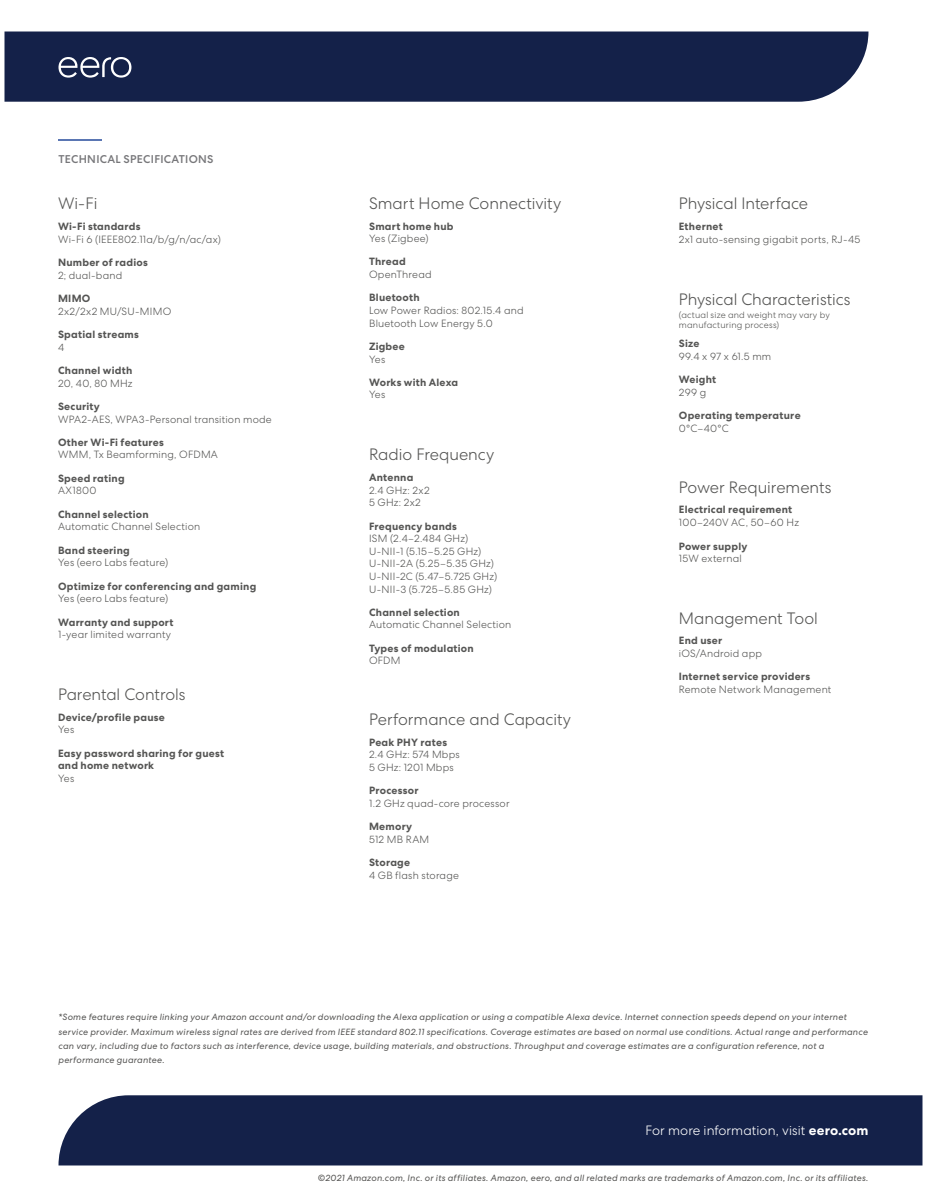
<style>
.page{position:relative;width:927px;height:1197px;background:#fff}
.page>*{position:absolute;margin:0;border:0;box-sizing:border-box;transform-origin:0 0}
.t1{font:300 16.5px "Centra No 2";color:#555554}
.t2{font:300 13.5px "Centra No 2";letter-spacing:.005em;color:#fff}
.t3{font:500 11.25px "Centra No 2";letter-spacing:.025em;color:#77777a}
.t4{font:300 10.5px/12.6px "Centra No 2";letter-spacing:.02em;color:#555554}
.t5{font:700 10.5px/12.6px "Centra No 2";letter-spacing:.02em;color:#555554}
.t6{font:italic 9px/14.2px "Centra No 2";letter-spacing:.02em;color:#565554}
.t7{font:300 9px/10.8px "Centra No 2";letter-spacing:.02em;color:#555554}
.s1{font-weight:700}
</style>
<div class="page">
<div style="left:4px;top:32px;width:864px;height:70px;background:#142149"></div>
<div style="left:58px;top:1095px;width:864px;height:71px;background:#142149"></div>
<svg style="left:59px;top:57px;width:72px;height:21px"></svg>
<hr style="left:58px;top:140px;width:44px;height:1px;background:#5a76b3">
<p class="t3" style="left:59px;top:153px;width:156px">TECHNICAL SPECIFICATIONS</p>
<h1 class="t1" style="left:58px;top:194px;width:41px">Wi-Fi</h1>
<p class="t5" style="left:58px;top:221px;width:84px">Wi-Fi standards</p>
<p class="t4" style="left:58px;top:233px;width:164px">Wi-Fi 6 (IEEE802.11a/b/g/n/ac/ax)</p>
<p class="t5" style="left:58px;top:256px;width:91px">Number of radios</p>
<p class="t4" style="left:58px;top:269px;width:66px">2; dual-band</p>
<p class="t5" style="left:58px;top:292px;width:34px">MIMO</p>
<p class="t4" style="left:58px;top:305px;width:115px">2x2/2x2 MU/SU-MIMO</p>
<p class="t5" style="left:58px;top:328px;width:82px">Spatial streams</p>
<p class="t4" style="left:58px;top:341px;width:8px">4</p>
<p class="t5" style="left:58px;top:364px;width:76px">Channel width</p>
<p class="t4" style="left:58px;top:377px;width:76px">20, 40, 80 MHz</p>
<p class="t5" style="left:58px;top:400px;width:43px">Security</p>
<p class="t4" style="left:58px;top:413px;width:215px">WPA2-AES, WPA3-Personal transition mode</p>
<p class="t5" style="left:58px;top:436px;width:107px">Other Wi-Fi features</p>
<p class="t4" style="left:58px;top:449px;width:161px">WMM, Tx Beamforming, OFDMA</p>
<p class="t5" style="left:58px;top:472px;width:68px">Speed rating</p>
<p class="t4" style="left:58px;top:485px;width:40px">AX1800</p>
<p class="t5" style="left:58px;top:508px;width:92px">Channel selection</p>
<p class="t4" style="left:58px;top:521px;width:144px">Automatic Channel Selection</p>
<p class="t5" style="left:58px;top:544px;width:73px">Band steering</p>
<p class="t4" style="left:58px;top:556px;width:112px">Yes (eero Labs feature)</p>
<p class="t5" style="left:58px;top:580px;width:200px">Optimize for conferencing and gaming</p>
<p class="t4" style="left:58px;top:592px;width:112px">Yes (eero Labs feature)</p>
<p class="t5" style="left:58px;top:616px;width:117px">Warranty and support</p>
<p class="t4" style="left:58px;top:628px;width:115px">1-year limited warranty</p>
<h1 class="t1" style="left:58px;top:685px;width:129px">Parental Controls</h1>
<p class="t5" style="left:58px;top:711px;width:108px">Device/profile pause</p>
<p class="t4" style="left:58px;top:723px;width:18px">Yes</p>
<p class="t5" style="left:58px;top:747px;width:168px">Easy password sharing for guest and home network</p>
<p class="t4" style="left:58px;top:772px;width:18px">Yes</p>
<h1 class="t1" style="left:369px;top:194px;width:194px">Smart Home Connectivity</h1>
<p class="t5" style="left:369px;top:220px;width:86px">Smart home hub</p>
<p class="t4" style="left:369px;top:232px;width:61px">Yes (Zigbee)</p>
<p class="t5" style="left:369px;top:256px;width:38px">Thread</p>
<p class="t4" style="left:369px;top:268px;width:64px">OpenThread</p>
<p class="t5" style="left:369px;top:292px;width:52px">Bluetooth</p>
<p class="t4" style="left:369px;top:304px;width:156px">Low Power Radios: 802.15.4 and<br>Bluetooth Low Energy 5.0</p>
<p class="t5" style="left:369px;top:340px;width:37px">Zigbee</p>
<p class="t4" style="left:369px;top:353px;width:18px">Yes</p>
<p class="t5" style="left:369px;top:376px;width:91px">Works with Alexa</p>
<p class="t4" style="left:369px;top:389px;width:18px">Yes</p>
<h1 class="t1" style="left:369px;top:445px;width:127px">Radio Frequency</h1>
<p class="t5" style="left:369px;top:471px;width:46px">Antenna</p>
<p class="t4" style="left:369px;top:484px;width:62px">2.4 GHz: 2x2<br>5 GHz: 2x2</p>
<p class="t5" style="left:369px;top:520px;width:89px">Frequency bands</p>
<p class="t4" style="left:369px;top:532px;width:130px">ISM (2.4–2.484 GHz)<br>U-NII-1 (5.15–5.25 GHz)<br>U-NII-2A (5.25–5.35 GHz)<br>U-NII-2C (5.47–5.725 GHz)<br>U-NII-3 (5.725–5.85 GHz)</p>
<p class="t5" style="left:369px;top:606px;width:92px">Channel selection</p>
<p class="t4" style="left:369px;top:618px;width:144px">Automatic Channel Selection</p>
<p class="t5" style="left:369px;top:642px;width:106px">Types of modulation</p>
<p class="t4" style="left:369px;top:654px;width:33px">OFDM</p>
<h1 class="t1" style="left:369px;top:710px;width:204px">Performance and Capacity</h1>
<p class="t5" style="left:369px;top:736px;width:80px">Peak PHY rates</p>
<p class="t4" style="left:369px;top:748px;width:92px">2.4 GHz: 574 Mbps<br>5 GHz: 1201 Mbps</p>
<p class="t5" style="left:369px;top:784px;width:51px">Processor</p>
<p class="t4" style="left:369px;top:797px;width:142px">1.2 GHz quad-core processor</p>
<p class="t5" style="left:369px;top:820px;width:45px">Memory</p>
<p class="t4" style="left:369px;top:833px;width:62px">512 MB RAM</p>
<p class="t5" style="left:369px;top:857px;width:43px">Storage</p>
<p class="t4" style="left:369px;top:869px;width:91px">4 GB flash storage</p>
<h1 class="t1" style="left:679px;top:194px;width:131px">Physical Interface</h1>
<p class="t5" style="left:679px;top:221px;width:45px">Ethernet</p>
<p class="t4" style="left:679px;top:233px;width:183px">2x1 auto-sensing gigabit ports, RJ-45</p>
<h1 class="t1" style="left:679px;top:289px;width:173px">Physical Characteristics</h1>
<p class="t7" style="left:679px;top:309px;width:153px">(actual size and weight may vary by manufacturing process)</p>
<p class="t5" style="left:679px;top:337px;width:22px">Size</p>
<p class="t4" style="left:679px;top:350px;width:94px">99.4 x 97 x 61.5 mm</p>
<p class="t5" style="left:679px;top:373px;width:39px">Weight</p>
<p class="t4" style="left:679px;top:386px;width:29px">299 g</p>
<p class="t5" style="left:679px;top:409px;width:123px">Operating temperature</p>
<p class="t4" style="left:679px;top:422px;width:51px">0°C–40°C</p>
<h1 class="t1" style="left:679px;top:478px;width:154px">Power Requirements</h1>
<p class="t5" style="left:679px;top:504px;width:115px">Electrical requirement</p>
<p class="t4" style="left:679px;top:516px;width:122px">100–240V AC, 50–60 Hz</p>
<p class="t5" style="left:679px;top:540px;width:70px">Power supply</p>
<p class="t4" style="left:679px;top:552px;width:65px">15W external</p>
<h1 class="t1" style="left:679px;top:608px;width:141px">Management Tool</h1>
<p class="t5" style="left:679px;top:634px;width:45px">End user</p>
<p class="t4" style="left:679px;top:647px;width:85px">iOS/Android app</p>
<p class="t5" style="left:679px;top:670px;width:133px">Internet service providers</p>
<p class="t4" style="left:679px;top:683px;width:154px">Remote Network Management</p>
<p class="t6" style="left:59px;top:1010px;width:811px">*Some features require linking your Amazon account and/or downloading the Alexa application or using a compatible Alexa device. Internet connection speeds depend on your internet service provider. Maximum wireless signal rates are derived from IEEE standard 802.11 specifications. Coverage estimates are based on normal use conditions. Actual range and performance can vary, including due to factors such as interference, device usage, building materials, and obstructions. Throughput and coverage estimates are a configuration reference, not a performance guarantee.</p>
<p class="t2" style="left:645px;top:1122px;width:225px">For more information, visit <span class="s1">eero.com</span></p>
<p class="t6" style="left:318px;top:1171px;width:552px">©2021 Amazon.com, Inc. or its affiliates. Amazon, eero, and all related marks are trademarks of Amazon.com, Inc. or its affiliates.</p>
</div>
